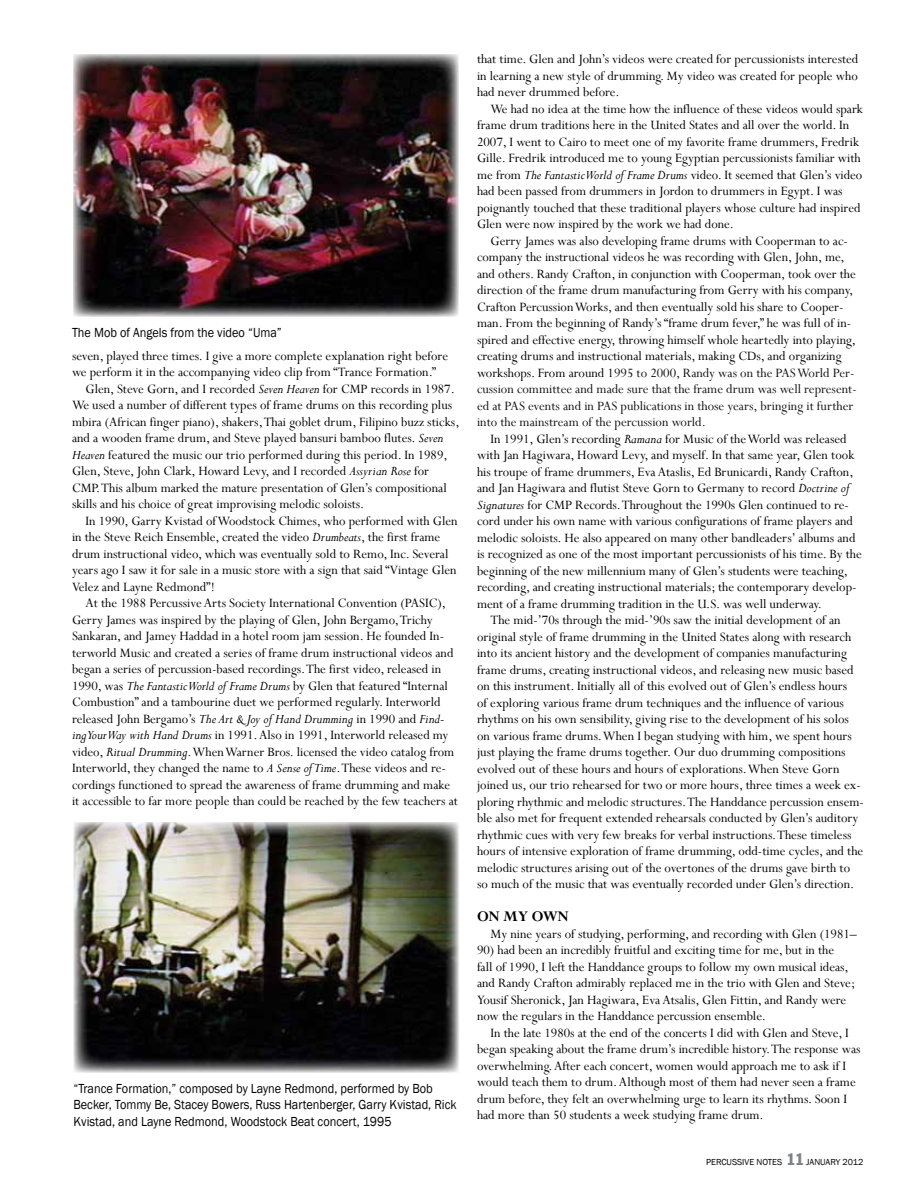
<style>
.page{position:relative;width:918px;height:1188px;background:#fff}
.page>*{position:absolute;margin:0;border:0;box-sizing:border-box;transform-origin:0 0}
.t1{font:700 16.5px "Perpetua";color:#000}
.t2{font:14.25px/16.5px "Perpetua";color:#000}
.t3{font:13.5px/16.5px "Franklin Gothic";color:#000;scale:.91 1}
.t4{font:9px "Franklin Gothic";color:#000}
.s1{font-style:italic}
.s2{color:#0f0f0f}
.s3{font-stretch:condensed;font-size:16.5px;color:#808285}
</style>
<div class="page">
<img style="left:73px;top:54px;width:386px;height:262px">
<img style="left:74px;top:822px;width:385px;height:251px">
<p class="t3" style="left:72px;top:325px;width:232px">The Mob of Angels from the video “Uma”</p>
<p class="t2" style="left:72px;top:347px;width:378px">seven, played three times. I give a more complete explanation right before</p>
<p class="t2" style="left:72px;top:363px;width:366px">we perform it in the accompanying video clip from “Trance Formation.”</p>
<p class="t2" style="left:86px;top:380px;width:371px">Glen, Steve Gorn, and I recorded <span class="s1">Seven Heaven</span> for CMP records in 1987.</p>
<p class="t2" style="left:72px;top:396px;width:382px">We used a number of different types of frame drums on this recording plus</p>
<p class="t2" style="left:72px;top:413px;width:389px">mbira (African finger piano), shakers, Thai goblet drum, Filipino buzz sticks,</p>
<p class="t2" style="left:72px;top:429px;width:373px">and a wooden frame drum, and Steve played bansuri bamboo flutes. <span class="s1">Seven</span></p>
<p class="t2" style="left:72px;top:446px;width:377px"><span class="s1">Heaven</span> featured the music our trio performed during this period. In 1989,</p>
<p class="t2" style="left:72px;top:462px;width:359px">Glen, Steve, John Clark, Howard Levy, and I recorded <span class="s1">Assyrian Rose</span> for</p>
<p class="t2" style="left:72px;top:479px;width:376px">CMP. This album marked the mature presentation of Glen’s compositional</p>
<p class="t2" style="left:72px;top:495px;width:294px">skills and his choice of great improvising melodic soloists.</p>
<p class="t2" style="left:86px;top:512px;width:374px">In 1990, Garry Kvistad of Woodstock Chimes, who performed with Glen</p>
<p class="t2" style="left:72px;top:528px;width:370px">in the Steve Reich Ensemble, created the video <span class="s1">Drumbeats</span>, the first frame</p>
<p class="t2" style="left:72px;top:545px;width:378px">drum instructional video, which was eventually sold to Remo, Inc. Several</p>
<p class="t2" style="left:72px;top:561px;width:386px">years ago I saw it for sale in a music store with a sign that said “Vintage Glen</p>
<p class="t2" style="left:72px;top:578px;width:144px">Velez and Layne Redmond”!</p>
<p class="t2" style="left:86px;top:594px;width:362px">At the 1988 Percussive Arts Society International Convention (PASIC),</p>
<p class="t2" style="left:72px;top:611px;width:362px">Gerry James was inspired by the playing of Glen, John Bergamo, Trichy</p>
<p class="t2" style="left:72px;top:627px;width:374px">Sankaran, and Jamey Haddad in a hotel room jam session. He founded In-</p>
<p class="t2" style="left:72px;top:644px;width:383px">terworld Music and created a series of frame drum instructional videos and</p>
<p class="t2" style="left:72px;top:660px;width:371px">began a series of percussion-based recordings. The first video, released in</p>
<p class="t2" style="left:72px;top:677px;width:377px">1990, was <span class="s1">The Fantastic World of Frame Drums</span> by Glen that featured “Internal</p>
<p class="t2" style="left:72px;top:693px;width:370px">Combustion” and a tambourine duet we performed regularly. Interworld</p>
<p class="t2" style="left:72px;top:710px;width:374px">released John Bergamo’s <span class="s1">The Art &amp; Joy of Hand Drumming</span> in 1990 and <span class="s1">Find-</span></p>
<p class="t2" style="left:72px;top:726px;width:378px"><span class="s1">ing Your Way with Hand Drums</span> in 1991. Also in 1991, Interworld released my</p>
<p class="t2" style="left:72px;top:743px;width:384px">video, <span class="s1">Ritual Drumming</span>. When Warner Bros. licensed the video catalog from</p>
<p class="t2" style="left:72px;top:759px;width:376px">Interworld, they changed the name to <span class="s1">A Sense of Time</span>. These videos and re-</p>
<p class="t2" style="left:72px;top:776px;width:380px">cordings functioned to spread the awareness of frame drumming and make</p>
<p class="t2" style="left:72px;top:792px;width:387px">it accessible to far more people than could be reached by the few teachers at</p>
<p class="t3" style="left:74px;top:1080px;width:423px">“Trance Formation,” composed by Layne Redmond, performed by Bob<br>Becker, Tommy Be, Stacey Bowers, Russ Hartenberger, Garry Kvistad, Rick<br>Kvistad, and Layne Redmond, Woodstock Beat concert, 1995</p>
<p class="t2" style="left:477px;top:50px;width:383px;text-align:justify">that time. Glen and John’s videos were created for percussionists interested in learning a new style of drumming. My video was created for people who had never drummed before.</p>
<p class="t2" style="left:477px;top:100px;width:388px;text-indent:14px">We had no idea at the time how the influence of these videos would spark frame drum traditions here in the United States and all over the world. In 2007, I went to Cairo to meet one of my favorite frame drummers, Fredrik Gille. Fredrik introduced me to young Egyptian percussionists familiar with me from <span class="s1">The Fantastic World of Frame Drums</span> video. It seemed that Glen’s video had been passed from drummers in Jordon to drummers in Egypt. I was poignantly touched that these traditional players whose culture had inspired Glen were now inspired by the work we had done.</p>
<p class="t2" style="left:477px;top:232px;width:381px;text-indent:14px">Gerry James was also developing frame drums with Cooperman to ac&shy;company the instructional videos he was recording with Glen, John, me, and others. Randy Crafton, in conjunction with Cooperman, took over the direction of the frame drum manufacturing from Gerry with his company, Crafton Percussion Works, and then eventually sold his share to Cooper&shy;man. From the beginning of Randy’s “frame drum fever,” he was full of in&shy;spired and effective energy, throwing himself whole heartedly into playing, creating drums and instructional materials, making CDs, and organizing workshops. From around 1<span class="s2">995 to 2000, Randy was on the PAS World Per&shy;cussion committee and made sure that the frame drum was well represent&shy;ed at PAS events and in PAS publications in those years, bringing it further into the mainstream of the percussion world.</span></p>
<p class="t2" style="left:477px;top:430px;width:386px;text-indent:14px">In 1991, Glen’s recording <span class="s1">Ramana</span> for Music of the World was released with Jan Hagiwara, Howard Levy, and myself. In that same year, Glen took his troupe of frame drummers, Eva Ataslis, Ed Brunicardi, Randy Crafton, and Jan Hagiwara and flutist Steve Gorn to Germany to record <span class="s1">Doctrine of Signatures</span> for CMP Records. Throughout the 1990s Glen continued to re&shy;cord under his own name with various configurations of frame players and melodic soloists. He also appeared on many other bandleaders’ albums and is recognized as one of the most important percussionists of his time. By the beginning of the new millennium many of Glen’s students were teaching, recording, and creating instructional materials; the contemporary develop&shy;ment of a frame drumming tradition in the U.S. was well underway.</p>
<p class="t2" style="left:477px;top:611px;width:388px;text-indent:14px">The mid-’70s through the mid-’90s saw the initial development of an original style of frame drumming in the United States along with research into its ancient history and the development of companies manufacturing frame drums, creating instructional videos, and releasing new music based on this instrument. Initially all of this evolved out of Glen’s endless hours<br>of exploring various frame drum techniques and the influence of various rhythms on his own sensibility, giving rise to the development of his solos on various frame drums. When I began studying with him, we spent hours just playing the frame drums together. Our duo drumming compositions evolved out of these hours and hours of explorations. When Steve Gorn joined us, our trio rehearsed for two or more hours, three times a week ex&shy;ploring rhythmic and melodic structures. The Handdance percussion ensem&shy;ble also met for frequent extended rehearsals conducted by Glen’s auditory rhythmic cues with very few breaks for verbal instructions. These timeless hours of intensive exploration of frame drumming, odd-time cycles, and the melodic structures arising out of the overtones of the drums gave birth to so much of the music that was eventually recorded under Glen’s direction.</p>
<p class="t1" style="left:477px;top:906px;width:93px">ON MY OWN</p>
<p class="t2" style="left:491px;top:925px;width:368px">My nine years of studying, performing, and recording with Glen (1981–</p>
<p class="t2" style="left:477px;top:941px;width:380px">90) had been an incredibly fruitful and exciting time for me, but in the<br>fall of 1990, I left the Handdance groups to follow my own musical ideas, and Randy Crafton admirably replaced me in the trio with Glen and Steve; Yousif Sheronick, Jan Hagiwara, Eva Atsalis, Glen Fittin, and Randy were now the regulars in the Handdance percussion ensemble.</p>
<p class="t2" style="left:477px;top:1024px;width:385px;text-indent:14px">In the late 1980s at the end of the concerts I did with Glen and Steve, I began speaking about the frame drum’s incredible history. The response was overwhelming. After each concert, women would approach me to ask if I would teach them to drum. Although most of them had never seen a frame drum before, they felt an overwhelming urge to learn its rhythms. Soon I had more than 50 students a week studying frame drum.</p>
<p class="t4" style="left:706px;top:1156px;width:159px">percussive notes <span class="s3">11</span> JANUARY 2012</p>
</div>
